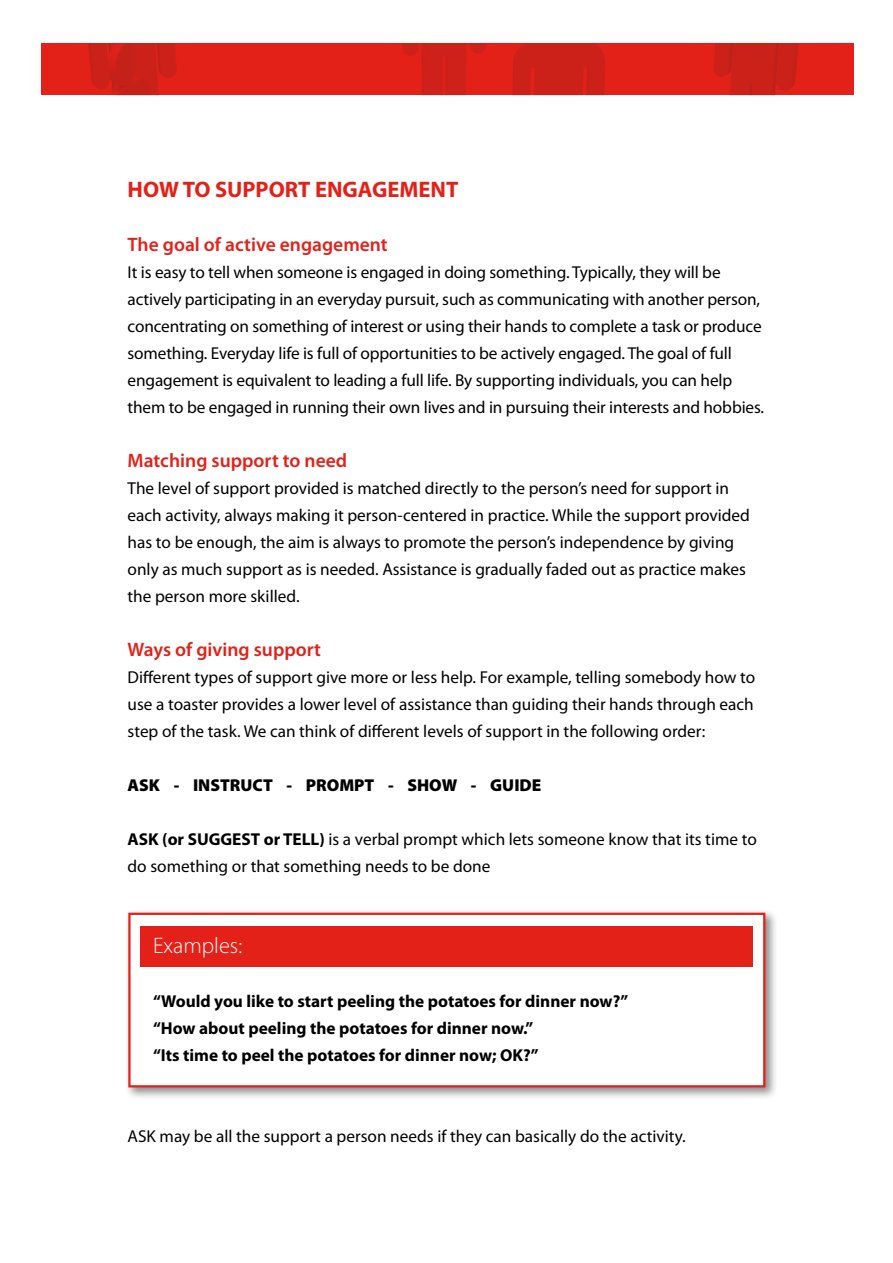
<style>
.page{position:relative;width:893px;height:1263px;background:#fff}
.page>*{position:absolute;margin:0;border:0;box-sizing:border-box;transform-origin:0 0}
.t1{font:700 22.5px "Myriad Pro";color:#e32119}
.t2{font:300 22.5px "Myriad Pro";color:#fff}
.t3{font:600 19.5px "Myriad Pro";color:#e32119}
.t4{font:17.25px/27px "Myriad Pro";letter-spacing:-.005em;color:#000}
.t5{font:700 17.25px/27px "Myriad Pro";color:#000}
.t6{font:900 17.25px "Myriad Pro";color:#000}
.s1{font-weight:700}
</style>
<div class="page">
<img style="left:41px;top:43px;width:802px;height:53px">
<div style="left:124px;top:909px;width:654px;height:191px;background:#000;opacity:.45"></div>
<div style="left:128px;top:913px;width:637px;height:174px;background:#fff;border:2px solid #e32119"></div>
<div style="left:141px;top:926px;width:612px;height:40px;background:#e32119"></div>
<h1 class="t1" style="left:128px;top:177px;width:332px">HOW TO SUPPORT ENGAGEMENT</h1>
<p class="t3" style="left:128px;top:234px;width:262px">The goal of active engagement</p>
<p class="t4" style="left:128px;top:259px;width:638px">It is easy to tell when someone is engaged in doing something. Typically, they will be actively participating in an everyday pursuit, such as communicating with another person, concentrating on something of interest or using their hands to complete a task or produce something. Everyday life is full of opportunities to be actively engaged. The goal of full engagement is equivalent to leading a full life. By supporting individuals, you can help them to be engaged in running their own lives and in pursuing their interests and hobbies.</p>
<p class="t3" style="left:128px;top:450px;width:221px">Matching support to need</p>
<p class="t4" style="left:128px;top:475px;width:624px">The level of support provided is matched directly to the person’s need for support in each activity, always making it person-centered in practice. While the support provided has to be enough, the aim is always to promote the person’s independence by giving only as much support as is needed. Assistance is gradually faded out as practice makes the person more skilled.</p>
<p class="t3" style="left:128px;top:639px;width:195px">Ways of giving support</p>
<p class="t4" style="left:128px;top:664px;width:629px;text-align:justify">Different types of support give more or less help. For example, telling somebody how to use a toaster provides a lower level of assistance than guiding their hands through each step of the task. We can think of different levels of support in the following order:</p>
<p class="t6" style="left:128px;top:775px;width:415px">ASK - INSTRUCT - PROMPT - SHOW - GUIDE</p>
<p class="t4" style="left:128px;top:826px;width:631px"><span class="s1">ASK (or SUGGEST or TELL)</span> is a verbal prompt which lets someone know that its time to do something or that something needs to be done</p>
<h1 class="t2" style="left:153px;top:933px;width:91px">Examples:</h1>
<p class="t5" style="left:153px;top:988px;width:477px">“Would you like to start peeling the potatoes for dinner now?” “How about peeling the potatoes for dinner now.”<br>“Its time to peel the potatoes for dinner now; OK?”</p>
<p class="t4" style="left:128px;top:1123px;width:560px">ASK may be all the support a person needs if they can basically do the activity.</p>
</div>
